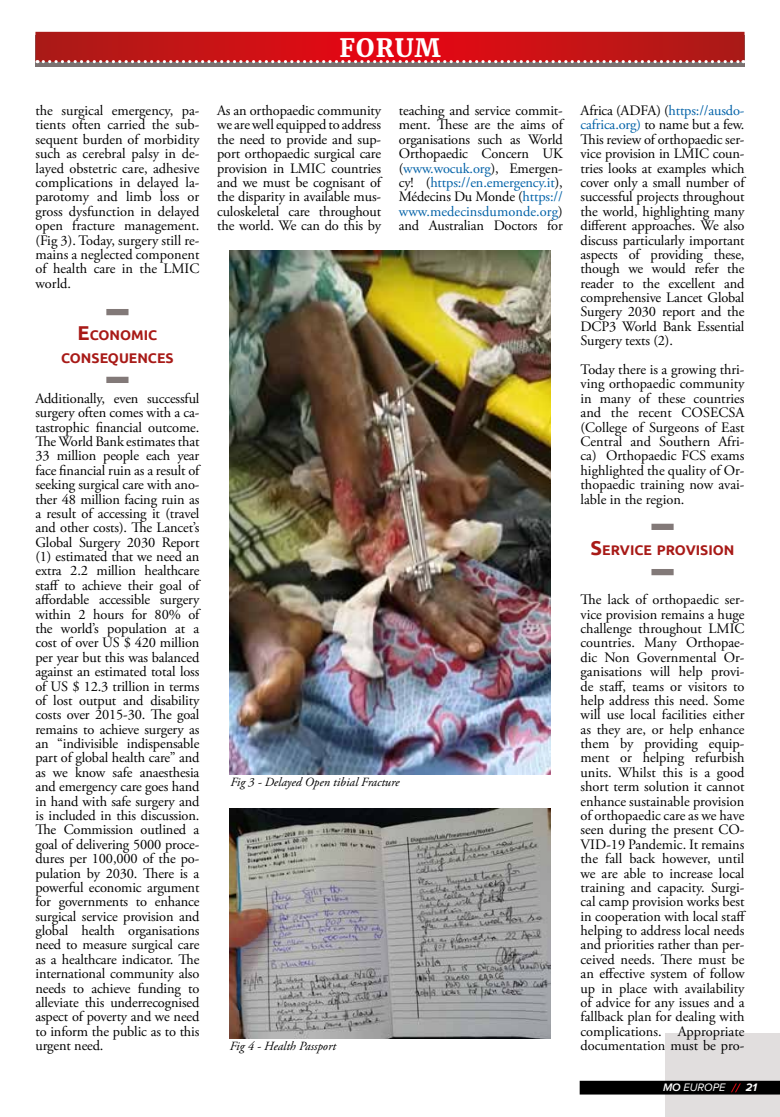
<style>
.page{position:relative;width:780px;height:1117px;background:#fff}
.page>*{position:absolute;margin:0;border:0;box-sizing:border-box;transform-origin:0 0}
.t1{font:700 25px "Merriweather";letter-spacing:.05em;color:#fff}
.t2{font:14.38px/14.4px "Adobe Garamond Pro";letter-spacing:-.01em;color:#000;text-align:justify}
.t3{font:700 14px/22.5px "Ubuntu";color:#a81a17;text-align:center}
.t4{font:italic 12.5px "Adobe Garamond Pro";color:#000}
.t5{font:italic 11.25px "Proxima Nova";color:#fff}
.s1{font-size:20px}
.s2{color:#0061a7}
.s3{font-weight:600}
.s4{font-weight:700;font-size:12.5px}
.s5{font-weight:700}
</style>
<div class="page">
<div style="left:664px;top:1033px;width:116px;height:83px;background:#e1dede"></div>
<div style="left:579px;top:1080px;width:201px;height:14px;background:#000"></div>
<div style="left:106px;top:309px;width:22px;height:6px;background:#827978"></div>
<div style="left:106px;top:376px;width:22px;height:7px;background:#827978"></div>
<img style="left:230px;top:250px;width:320px;height:524px">
<img style="left:230px;top:808px;width:320px;height:230px">
<div style="left:651px;top:523px;width:22px;height:7px;background:#827978"></div>
<div style="left:651px;top:569px;width:22px;height:6px;background:#827978"></div>
<div style="left:35px;top:35px;width:709px;height:32px;background:#7a7170"></div>
<svg style="left:35px;top:32px;width:709px;height:30px;background:#c81115"></svg>
<svg style="left:37px;top:60px;width:707px;height:3px"></svg>
<h1 class="t1" style="left:339px;top:31px;width:103px">FORUM</h1>
<p class="t2" style="left:35px;top:104px;width:165px">the surgical emergency, pa&shy;tients often carried the sub&shy;sequent burden of morbidity such as cerebral palsy in de&shy;layed obstetric care, adhesive complications in delayed la&shy;parotomy and limb loss or gross dysfunction in delayed open fracture management. (Fig 3). Today, surgery still re&shy;mains a neglected component of health care in the LMIC world.</p>
<p class="t3" style="left:61px;top:323px;width:114px"><span class="s1">E</span>CONOMIC<br>CONSEQUENCES</p>
<p class="t2" style="left:35px;top:391px;width:165px">Additionally, even successful surgery often comes with a ca&shy;tastrophic financial outcome.<br>The World Bank estimates that 33 million people each year face financial ruin as a result of seeking surgical care with ano&shy;ther 48 million facing ruin as a result of accessing it (travel and other costs). The Lancet’s Global Surgery 2030 Report (1) estimated that we need an extra 2.2 million healthcare staff to achieve their goal of affordable accessible surgery within 2 hours for 80% of the world’s population at a cost of over US $ 420 million per year but this was balanced against an estimated total loss of US $ 12.3 trillion in terms of lost output and disability costs over 2015-30. The goal remains to achieve surgery as an “indivisible indispensable part of global health care” and as we know safe anaesthesia and emergency care goes hand in hand with safe surgery and is included in this discussion.<br>The Commission outlined a goal of delivering 5000 proce&shy;dures per 100,000 of the po&shy;pulation by 2030. There is a powerful economic argument for governments to enhance surgical service provision and global health organisations need to measure surgical care as a healthcare indicator. The international community also needs to achieve funding to alleviate this underrecognised aspect of poverty and we need to inform the public as to this urgent need.</p>
<p class="t2" style="left:217px;top:104px;width:165px">As an orthopaedic community we are well equipped to address the need to provide and sup&shy;port orthopaedic surgical care provision in LMIC countries and we must be cognisant of the disparity in available mus&shy;culoskeletal care throughout the world. We can do this by</p>
<p class="t2" style="left:399px;top:104px;width:165px">teaching and service commit&shy;ment. These are the aims of organisations such as World Orthopaedic Concern UK (<span class="s2">www.wocuk.org</span>), Emergen&shy;cy! (<span class="s2">https://en.emergency.it</span>), Médecins Du Monde (<span class="s2">https:// www.medecinsdumonde.org</span>) and Australian Doctors for</p>
<p class="t2" style="left:580px;top:104px;width:165px">Africa (ADFA) (<span class="s2">https://ausdo&shy;cafrica.org)</span> to name but a few.<br>This review of orthopaedic ser&shy;vice provision in LMIC coun&shy;tries looks at examples which cover only a small number of successful projects throughout the world, highlighting many different approaches. We also discuss particularly important aspects of providing these, though we would refer the reader to the excellent and comprehensive Lancet Global Surgery 2030 report and the DCP3 World Bank Essential Surgery texts (2).</p>
<p class="t2" style="left:580px;top:363px;width:165px">Today there is a growing thri&shy;ving orthopaedic community in many of these countries and the recent COSECSA (College of Surgeons of East Central and Southern Afri&shy;ca) Orthopaedic FCS exams highlighted the quality of Or&shy;thopaedic training now avai&shy;lable in the region.</p>
<p class="t3" style="left:590px;top:538px;width:145px"><span class="s1">S</span>ERVICE PROVISION</p>
<p class="t2" style="left:580px;top:593px;width:167px">The lack of orthopaedic ser&shy;vice provision remains a huge challenge throughout LMIC countries. Many Orthopae&shy;dic Non Governmental Or&shy;ganisations will help provi&shy;de staff, teams or visitors to help address this need. Some will use local facilities either as they are, or help enhance them by providing equip&shy;ment or helping refurbish units. Whilst this is a good short term solution it cannot enhance sustainable provision of orthopaedic care as we have seen during the present CO-VID-19 Pandemic. It remains the fall back however, until we are able to increase local training and capacity. Surgi&shy;cal camp provision works best in cooperation with local staff helping to address local needs and priorities rather than per&shy;ceived needs. There must be an effective system of follow up in place with availability of advice for any issues and a fallback plan for dealing with complications. Appropriate documentation must be pro-</p>
<p class="t4" style="left:230px;top:774px;width:170px">Fig 3 - Delayed Open tibial Fracture</p>
<p class="t4" style="left:230px;top:1038px;width:108px">Fig 4 - Health Passport</p>
<p class="t5" style="left:663px;top:1081px;width:95px"><span class="s3">MO</span> EUROPE <span class="s4">//</span> <span class="s5">21</span></p>
</div>
